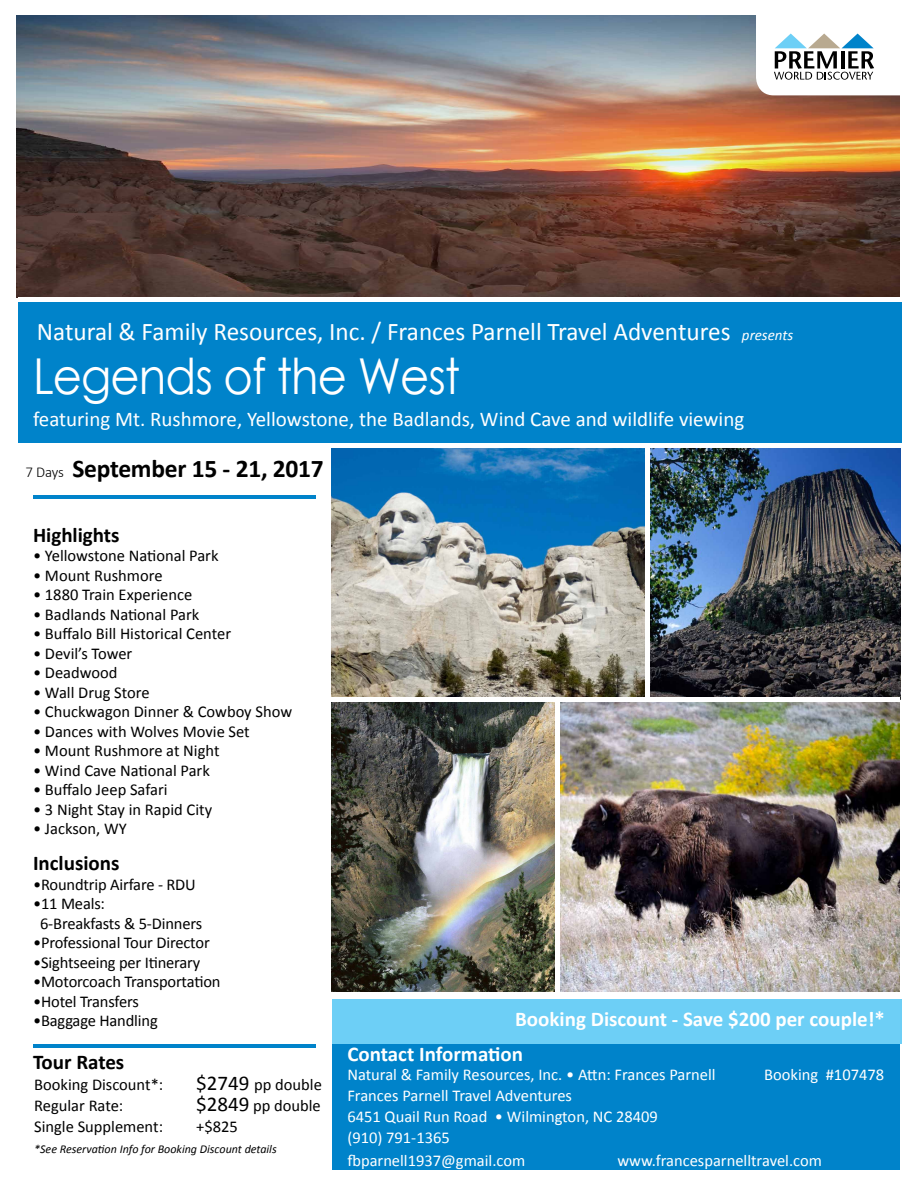
<style>
.page{position:relative;width:918px;height:1188px;background:#fff}
.page>*{position:absolute;margin:0;border:0;box-sizing:border-box;transform-origin:0 0}
.t1{font:49.5px "Century Gothic";letter-spacing:-.02em;color:#fff;scale:.91 1}
.t2{font:25.5px "Calibri";color:#fff}
.t3{font:700 25.5px "Calibri";letter-spacing:-.01em;color:#000}
.t4{font:21px "Calibri";color:#fff}
.t5{font:700 21px "Calibri";color:#fff}
.t6{font:700 21px "Calibri";color:#000}
.t7{font:16.5px/19.5px "Calibri";color:#000}
.t8{font:16.5px/21px "Calibri";color:#fff}
.t9{font:italic 12px "Calibri";color:#000}
.s1{font-style:italic;font-size:15px}
.s2{font-weight:300;font-size:15px}
.s3{font-size:21px}
</style>
<div class="page">
<div style="left:332px;top:1044px;width:568px;height:126px;background:#0083ca"></div>
<img style="left:17px;top:16px;width:883px;height:281px">
<img style="left:560px;top:702px;width:339px;height:289px">
<img style="left:331px;top:702px;width:224px;height:289px">
<img style="left:650px;top:448px;width:251px;height:252px">
<img style="left:331px;top:448px;width:314px;height:249px">
<div style="left:332px;top:1000px;width:570px;height:44px;background:#6dcff6"></div>
<hr style="left:33px;top:495px;width:283px;height:3px;background:#0083ca">
<div style="left:331px;top:697px;width:569px;height:5px;background:#fff"></div>
<div style="left:18px;top:301px;width:883px;height:144px;background:#0083ca"></div>
<svg style="left:756px;top:16px;width:144px;height:79px"></svg>
<hr style="left:0;top:443px;width:918px;height:4px;background:#fff">
<div style="left:18px;top:297px;width:900px;height:5px;background:#fff"></div>
<hr style="left:33px;top:1044px;width:283px;height:4px;background:#0083ca">
<h2 class="t2" style="left:37px;top:315px;width:758px">Natural &amp; Family Resources, Inc. / Frances Parnell Travel Adventures <span class="s1">presents</span></h2>
<h1 class="t1" style="left:33px;top:342px;width:471px">Legends of the West</h1>
<p class="t4" style="left:33px;top:405px;width:713px">featuring Mt. Rushmore, Yellowstone, the Badlands, Wind Cave and wildlife viewing</p>
<h2 class="t3" style="left:26px;top:452px;width:300px"><span class="s2">7 Days</span> September 15 - 21, 2017</h2>
<p class="t6" style="left:33px;top:521px;width:88px">Highlights</p>
<p class="t7" style="left:33px;top:546px;width:187px">• Yellowstone National Park</p>
<p class="t7" style="left:33px;top:565px;width:131px">• Mount Rushmore</p>
<p class="t7" style="left:33px;top:585px;width:161px">• 1880 Train Experience</p>
<p class="t7" style="left:33px;top:604px;width:168px">• Badlands National Park</p>
<p class="t7" style="left:33px;top:624px;width:200px">• Buffalo Bill Historical Center</p>
<p class="t7" style="left:33px;top:643px;width:101px">• Devil’s Tower</p>
<p class="t7" style="left:33px;top:663px;width:86px">• Deadwood</p>
<p class="t7" style="left:33px;top:683px;width:118px">• Wall Drug Store</p>
<p class="t7" style="left:33px;top:702px;width:261px">• Chuckwagon Dinner &amp; Cowboy Show</p>
<p class="t7" style="left:33px;top:722px;width:218px">• Dances with Wolves Movie Set</p>
<p class="t7" style="left:33px;top:741px;width:188px">• Mount Rushmore at Night</p>
<p class="t7" style="left:33px;top:761px;width:178px">• Wind Cave National Park</p>
<p class="t7" style="left:33px;top:780px;width:136px">• Buffalo Jeep Safari</p>
<p class="t7" style="left:33px;top:800px;width:181px">• 3 Night Stay in Rapid City</p>
<p class="t7" style="left:33px;top:819px;width:95px">• Jackson, WY</p>
<p class="t6" style="left:33px;top:850px;width:88px">Inclusions</p>
<p class="t7" style="left:33px;top:874px;width:164px">•Roundtrip Airfare - RDU</p>
<p class="t7" style="left:40px;top:894px;width:164px;text-indent:-7px">•11 Meals:<br>6-Breakfasts &amp; 5-Dinners</p>
<p class="t7" style="left:33px;top:933px;width:178px">•Professional Tour Director</p>
<p class="t7" style="left:33px;top:952px;width:169px">•Sightseeing per Itinerary</p>
<p class="t7" style="left:33px;top:972px;width:189px">•Motorcoach Transportation</p>
<p class="t7" style="left:33px;top:991px;width:107px">•Hotel Transfers</p>
<p class="t7" style="left:33px;top:1011px;width:126px">•Baggage Handling</p>
<p class="t6" style="left:33px;top:1048px;width:93px">Tour Rates</p>
<p class="t7" style="left:34px;top:1075px;width:131px">Booking Discount*:</p>
<p class="t7" style="left:196px;top:1075px;width:127px"><span class="s3">$2749</span> pp double</p>
<p class="t7" style="left:34px;top:1096px;width:91px">Regular Rate:</p>
<p class="t7" style="left:196px;top:1096px;width:126px"><span class="s3">$2849</span> pp double</p>
<p class="t7" style="left:34px;top:1117px;width:130px">Single Supplement:</p>
<p class="t7" style="left:196px;top:1117px;width:43px">+$825</p>
<p class="t9" style="left:34px;top:1141px;width:244px">*See Reservation Info for Booking Discount details</p>
<p class="t5" style="left:515px;top:1005px;width:371px">Booking Discount - Save $200 per couple!*</p>
<p class="t5" style="left:347px;top:1041px;width:177px">Contact Information</p>
<p class="t8" style="left:347px;top:1064px;width:370px">Natural &amp; Family Resources, Inc. • Attn: Frances Parnell</p>
<p class="t8" style="left:764px;top:1064px;width:121px">Booking #107478</p>
<p class="t8" style="left:347px;top:1085px;width:312px">Frances Parnell Travel Adventures<br>6451 Quail Run Road • Wilmington, NC 28409 (910) 791-1365</p>
<p class="t8" style="left:347px;top:1150px;width:179px">fbparnell1937@gmail.com</p>
<p class="t8" style="left:617px;top:1150px;width:206px">www.francesparnelltravel.com</p>
</div>
